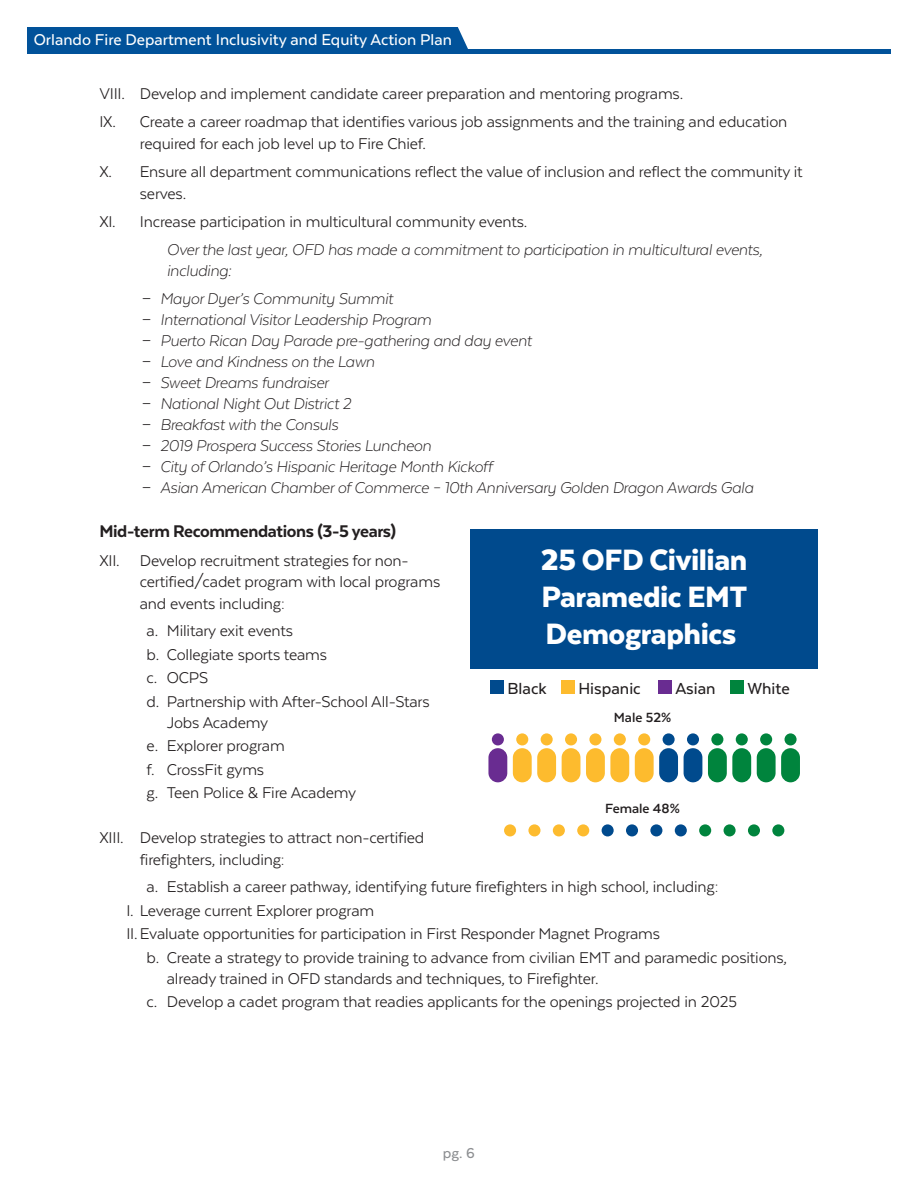
<style>
.page{position:relative;width:918px;height:1188px;background:#fff}
.page>*{position:absolute;margin:0;border:0;box-sizing:border-box;transform-origin:0 0}
.t1{font:900 33.9px/36.8px "Texta";letter-spacing:-.015em;color:#fff;text-align:justify}
.Header_Small{font:800 19.5px "Texta";letter-spacing:-.02em;color:#231f20}
.t2{font:500 18.45px "Texta";color:#231f20}
.t3{font:18px/21.6px "Texta";letter-spacing:-.01em;color:#231f20}
.Italics_Body{font:italic 300 18px/21px "Texta";letter-spacing:-.02em;color:#231f20}
.t4{font:500 18px "Texta";color:#fff}
.t5{font:500 16.5px "Texta";color:#8d8f92}
.t6{font:700 15.3px "Texta";color:#231f20}
.s1{font-weight:400;font-style:normal}
</style>
<div class="page">
<div style="left:27px;top:27px;width:441px;height:22px;background:#01529a"></div>
<div style="left:27px;top:49px;width:864px;height:5px;background:#01529a"></div>
<div style="left:470px;top:529px;width:348px;height:140px;background:#004a8d"></div>
<div style="left:491px;top:681px;width:13px;height:13px;background:#004a8d"></div>
<div style="left:562px;top:681px;width:13px;height:13px;background:#fdbb2e"></div>
<div style="left:731px;top:681px;width:13px;height:13px;background:#00843d"></div>
<div style="left:659px;top:681px;width:13px;height:13px;background:#692c91"></div>
<div style="left:492px;top:733px;width:12px;height:12px;background:#692c91;border-radius:50%"></div>
<div style="left:488px;top:748px;width:19px;height:34px;background:#692c91;border-radius:9px"></div>
<div style="left:516px;top:733px;width:12px;height:12px;background:#fdbb2e;border-radius:50%"></div>
<div style="left:513px;top:748px;width:19px;height:34px;background:#fdbb2e;border-radius:9px"></div>
<div style="left:541px;top:733px;width:12px;height:12px;background:#fdbb2e;border-radius:50%"></div>
<div style="left:537px;top:748px;width:19px;height:34px;background:#fdbb2e;border-radius:9px"></div>
<div style="left:565px;top:733px;width:12px;height:12px;background:#fdbb2e;border-radius:50%"></div>
<div style="left:562px;top:748px;width:18px;height:34px;background:#fdbb2e;border-radius:9px"></div>
<div style="left:589px;top:733px;width:12px;height:12px;background:#fdbb2e;border-radius:50%"></div>
<div style="left:586px;top:748px;width:19px;height:34px;background:#fdbb2e;border-radius:9px"></div>
<div style="left:614px;top:733px;width:12px;height:12px;background:#fdbb2e;border-radius:50%"></div>
<div style="left:610px;top:748px;width:19px;height:34px;background:#fdbb2e;border-radius:9px"></div>
<div style="left:638px;top:733px;width:12px;height:12px;background:#fdbb2e;border-radius:50%"></div>
<div style="left:635px;top:748px;width:19px;height:34px;background:#fdbb2e;border-radius:9px"></div>
<div style="left:663px;top:733px;width:12px;height:12px;background:#004a8d;border-radius:50%"></div>
<div style="left:659px;top:748px;width:19px;height:34px;background:#004a8d;border-radius:9px"></div>
<div style="left:687px;top:733px;width:12px;height:12px;background:#004a8d;border-radius:50%"></div>
<div style="left:684px;top:748px;width:18px;height:34px;background:#004a8d;border-radius:9px"></div>
<div style="left:711px;top:733px;width:12px;height:12px;background:#00843d;border-radius:50%"></div>
<div style="left:708px;top:748px;width:19px;height:34px;background:#00843d;border-radius:9px"></div>
<div style="left:736px;top:733px;width:12px;height:12px;background:#00843d;border-radius:50%"></div>
<div style="left:732px;top:748px;width:19px;height:34px;background:#00843d;border-radius:9px"></div>
<div style="left:760px;top:733px;width:12px;height:12px;background:#00843d;border-radius:50%"></div>
<div style="left:757px;top:748px;width:19px;height:34px;background:#00843d;border-radius:9px"></div>
<div style="left:785px;top:733px;width:12px;height:12px;background:#00843d;border-radius:50%"></div>
<div style="left:781px;top:748px;width:19px;height:34px;background:#00843d;border-radius:9px"></div>
<div style="left:504px;top:824px;width:12px;height:12px;background:#fdbb2e;border-radius:50%"></div>
<div style="left:528px;top:824px;width:12px;height:12px;background:#fdbb2e;border-radius:50%"></div>
<div style="left:553px;top:824px;width:12px;height:12px;background:#fdbb2e;border-radius:50%"></div>
<div style="left:577px;top:824px;width:12px;height:12px;background:#fdbb2e;border-radius:50%"></div>
<div style="left:602px;top:824px;width:12px;height:12px;background:#004a8d;border-radius:50%"></div>
<div style="left:626px;top:824px;width:12px;height:12px;background:#004a8d;border-radius:50%"></div>
<div style="left:650px;top:824px;width:12px;height:12px;background:#004a8d;border-radius:50%"></div>
<div style="left:675px;top:824px;width:12px;height:12px;background:#004a8d;border-radius:50%"></div>
<div style="left:699px;top:824px;width:12px;height:12px;background:#00843d;border-radius:50%"></div>
<div style="left:724px;top:824px;width:12px;height:12px;background:#00843d;border-radius:50%"></div>
<div style="left:748px;top:824px;width:12px;height:12px;background:#00843d;border-radius:50%"></div>
<div style="left:772px;top:824px;width:12px;height:12px;background:#00843d;border-radius:50%"></div>
<p class="t4" style="left:34px;top:30px;width:420px">Orlando Fire Department Inclusivity and Equity Action Plan</p>
<p class="t3" style="left:99px;top:83px;width:585px">VIII. Develop and implement candidate career preparation and mentoring programs.</p>
<p class="t3" style="left:140px;top:111px;width:649px;text-indent:-40px">IX. Create a career roadmap that identifies various job assignments and the training and education required for each job level up to Fire Chief.</p>
<p class="t3" style="left:140px;top:161px;width:665px;text-indent:-40px">X. Ensure all department communications reflect the value of inclusion and reflect the community it serves.</p>
<p class="t3" style="left:99px;top:211px;width:430px">XI. Increase participation in multicultural community events.</p>
<p class="Italics_Body" style="left:167px;top:239px;width:597px">Over the last year, OFD has made a commitment to participation in multicultural events, including:</p>
<p class="Italics_Body" style="left:142px;top:288px;width:253px"><span class="s1">−</span> Mayor Dyer’s Community Summit</p>
<p class="Italics_Body" style="left:142px;top:309px;width:291px"><span class="s1">−</span> International Visitor Leadership Program</p>
<p class="Italics_Body" style="left:142px;top:330px;width:391px"><span class="s1">−</span> Puerto Rican Day Parade pre-gathering and day event</p>
<p class="Italics_Body" style="left:142px;top:351px;width:234px"><span class="s1">−</span> Love and Kindness on the Lawn</p>
<p class="Italics_Body" style="left:142px;top:372px;width:188px"><span class="s1">−</span> Sweet Dreams fundraiser</p>
<p class="Italics_Body" style="left:142px;top:393px;width:211px"><span class="s1">−</span> National Night Out District 2</p>
<p class="Italics_Body" style="left:142px;top:414px;width:198px"><span class="s1">−</span> Breakfast with the Consuls</p>
<p class="Italics_Body" style="left:142px;top:435px;width:291px"><span class="s1">−</span> 2019 Prospera Success Stories Luncheon</p>
<p class="Italics_Body" style="left:142px;top:456px;width:352px"><span class="s1">−</span> City of Orlando’s Hispanic Heritage Month Kickoff</p>
<p class="Italics_Body" style="left:142px;top:477px;width:613px"><span class="s1">−</span> Asian American Chamber of Commerce – 10th Anniversary Golden Dragon Awards Gala</p>
<p class="Header_Small" style="left:99px;top:521px;width:298px">Mid-term Recommendations (3-5 years)</p>
<p class="t3" style="left:140px;top:549px;width:302px;text-indent:-40px">XII. Develop recruitment strategies for non&shy;certified/cadet program with local programs and events including:</p>
<p class="t3" style="left:147px;top:620px;width:148px">a. Military exit events</p>
<p class="t3" style="left:147px;top:644px;width:182px">b. Collegiate sports teams</p>
<p class="t3" style="left:147px;top:667px;width:63px">c. OCPS</p>
<p class="t3" style="left:167px;top:691px;width:264px;line-height:21px;text-indent:-20px">d. Partnership with After-School All-Stars<br>Jobs Academy</p>
<p class="t3" style="left:147px;top:735px;width:140px">e. Explorer program</p>
<p class="t3" style="left:147px;top:758px;width:119px">f. CrossFit gyms</p>
<p class="t3" style="left:147px;top:782px;width:211px">g. Teen Police &amp; Fire Academy</p>
<p class="t3" style="left:140px;top:827px;width:286px;text-indent:-40px">XIII. Develop strategies to attract non-certified firefighters, including:</p>
<p class="t3" style="left:147px;top:876px;width:573px">a. Establish a career pathway, identifying future firefighters in high school, including:</p>
<p class="t3" style="left:126px;top:899px;width:249px">I. Leverage current Explorer program</p>
<p class="t3" style="left:126px;top:923px;width:535px">II.Evaluate opportunities for participation in First Responder Magnet Programs</p>
<p class="t3" style="left:167px;top:947px;width:622px;line-height:21px;text-indent:-20px">b. Create a strategy to provide training to advance from civilian EMT and paramedic positions, already trained in OFD standards and techniques, to Firefighter.</p>
<p class="t3" style="left:147px;top:991px;width:592px">c. Develop a cadet program that readies applicants for the openings projected in 2025</p>
<p class="t1" style="left:541px;top:541px;width:208px">25 OFD Civilian Paramedic EMT Demographics</p>
<p class="t2" style="left:508px;top:679px;width:41px">Black</p>
<p class="t2" style="left:578px;top:679px;width:64px">Hispanic</p>
<p class="t2" style="left:675px;top:679px;width:42px">Asian</p>
<p class="t2" style="left:747px;top:679px;width:44px">White</p>
<p class="t6" style="left:614px;top:710px;width:59px">Male 52%</p>
<p class="t6" style="left:605px;top:801px;width:76px">Female 48%</p>
<p class="t5" style="left:443px;top:1145px;width:34px">pg. 6</p>
</div>
